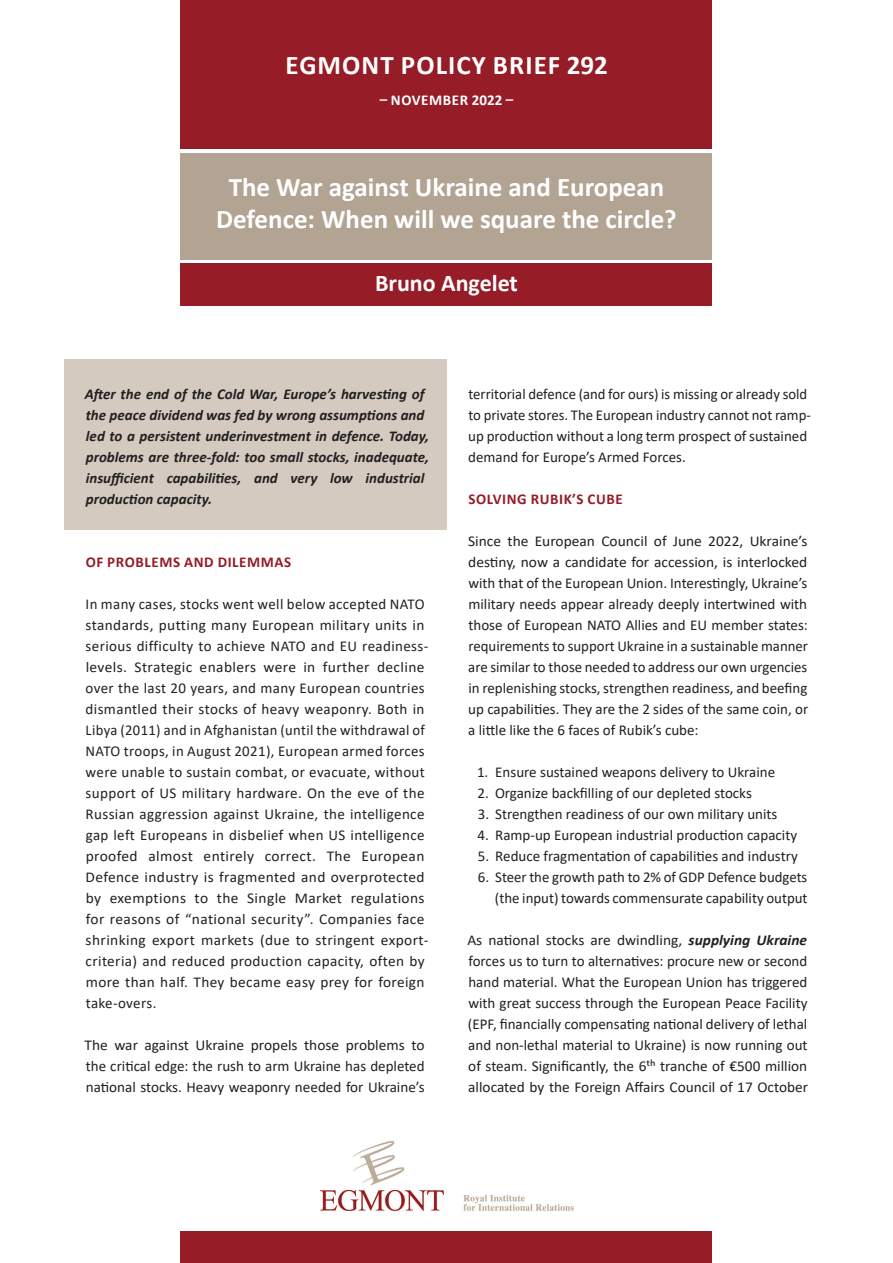
<style>
.page{position:relative;width:893px;height:1263px;background:#fff}
.page>*{position:absolute;margin:0;border:0;box-sizing:border-box;transform-origin:0 0}
.t1{font:700 27px/32.4px "Calibri";color:#fff;text-align:center}
.t2{font:700 27px "Calibri";letter-spacing:.04em;color:#fff}
.t3{font:700 24px "Calibri";color:#fff}
.BODY{font:15px/21px "Calibri";letter-spacing:.015em;color:#231f20;text-align:justify}
.INTRO{font:italic 700 15px/21px "Calibri";color:#231f20}
.t4{font:700 15px "Calibri";letter-spacing:.04em;color:#961c27}
.t5{font:700 15px "Calibri";letter-spacing:.04em;color:#fff}
.s1{font-weight:700;font-style:italic}
</style>
<div class="page">
<div style="left:181px;top:130px;width:531px;height:155px;background:linear-gradient(to right,#fff,#fff)"></div>
<div style="left:64px;top:360px;width:382px;height:170px;background:#d4cac0"></div>
<div style="left:181px;top:0;width:531px;height:149px;background:#961c27"></div>
<div style="left:181px;top:153px;width:531px;height:106px;background:#b2a393"></div>
<div style="left:181px;top:264px;width:531px;height:42px;background:#961c27"></div>
<div style="left:181px;top:1231px;width:531px;height:32px;background:#961c27"></div>
<img style="left:319px;top:1141px;width:255px;height:70px">
<p class="t2" style="left:286px;top:46px;width:324px">EGMONT POLICY BRIEF 292</p>
<p class="t5" style="left:380px;top:89px;width:135px">– NOVEMBER 2022 –</p>
<h1 class="t1" style="left:216px;top:170px;width:462px">The War against Ukraine and European<br>Defence: When will we square the circle?</h1>
<p class="t3" style="left:375px;top:266px;width:144px">Bruno Angelet</p>
<p class="INTRO" style="left:85px;top:383px;width:346px">After the end of the Cold War, Europe’s harvesting of the peace dividend was fed by wrong assumptions and led to a persistent underinvestment in defence. Today, problems are three-fold: too small stocks, inadequate, insufficient capabilities, and very low industrial production capacity.</p>
<h3 class="t4" style="left:86px;top:551px;width:207px">OF PROBLEMS AND DILEMMAS</h3>
<p class="BODY" style="left:86px;top:593px;width:344px;text-align:left">In many cases, stocks went well below accepted NATO standards, putting many European military units in serious difficulty to achieve NATO and EU readiness&shy;levels. Strategic enablers were in further decline over the last 20 years, and many European countries dismantled their stocks of heavy weaponry. Both in Libya (2011) and in Afghanistan (until the withdrawal of NATO troops, in August 2021), European armed forces were unable to sustain combat, or evacuate, without support of US military hardware. On the eve of the Russian aggression against Ukraine, the intelligence gap left Europeans in disbelief when US intelligence proofed almost entirely correct. The European Defence industry is fragmented and overprotected by exemptions to the Single Market regulations for reasons of “national security”. Companies face shrinking export markets (due to stringent export&shy;criteria) and reduced production capacity, often by more than half. They became easy prey for foreign take-overs.</p>
<p class="BODY" style="left:85px;top:1034px;width:342px">The war against Ukraine propels those problems to the critical edge: the rush to arm Ukraine has depleted national stocks. Heavy weaponry needed for Ukraine’s</p>
<p class="BODY" style="left:468px;top:383px;width:344px;text-align:left">territorial defence (and for ours) is missing or already sold to private stores. The European industry cannot not ramp&shy;up production without a long term prospect of sustained demand for Europe’s Armed Forces.</p>
<h3 class="t4" style="left:469px;top:488px;width:156px">SOLVING RUBIK’S CUBE</h3>
<p class="BODY" style="left:468px;top:530px;width:341px">Since the European Council of June 2022, Ukraine’s destiny, now a candidate for accession, is interlocked with that of the European Union. Interestingly, Ukraine’s military needs appear already deeply intertwined with those of European NATO Allies and EU member states: requirements to support Ukraine in a sustainable manner are similar to those needed to address our own urgencies in replenishing stocks, strengthen readiness, and beefing up capabilities. They are the 2 sides of the same coin, or a little like the 6 faces of Rubik’s cube:</p>
<p class="BODY" style="left:477px;top:761px;width:300px">1. Ensure sustained weapons delivery to Ukraine</p>
<p class="BODY" style="left:477px;top:782px;width:276px">2. Organize backfilling of our depleted stocks</p>
<p class="BODY" style="left:478px;top:803px;width:301px">3. Strengthen readiness of our own military units</p>
<p class="BODY" style="left:477px;top:824px;width:321px">4. Ramp-up European industrial production capacity</p>
<p class="BODY" style="left:478px;top:845px;width:321px">5. Reduce fragmentation of capabilities and industry</p>
<p class="BODY" style="left:478px;top:866px;width:331px;text-align:right">6. Steer the growth path to 2% of GDP Defence budgets (the input) towards commensurate capability output</p>
<p class="BODY" style="left:467px;top:929px;width:342px">As national stocks are dwindling, <span class="s1">supplying Ukraine </span>forces us to turn to alternatives: procure new or second hand material. What the European Union has triggered with great success through the European Peace Facility (EPF, financially compensating national delivery of lethal and non-lethal material to Ukraine) is now running out of steam. Significantly, the 6th tranche of €500 million allocated by the Foreign Affairs Council of 17 October</p>
</div>
